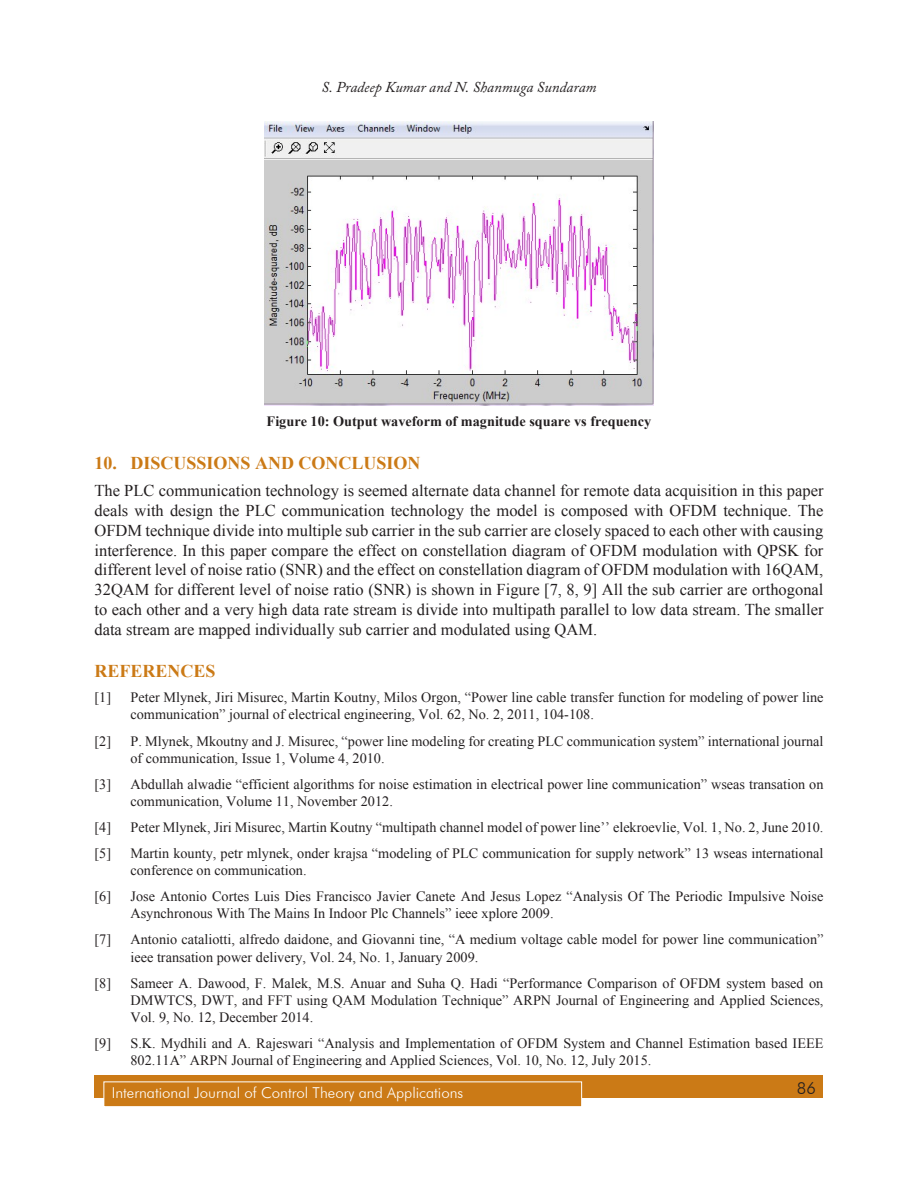
<style>
.page{position:relative;width:918px;height:1188px;background:#fff}
.page>*{position:absolute;margin:0;border:0;box-sizing:border-box;transform-origin:0 0}
.Subhead_1{font:700 18px "Times New Roman";color:#cb7a16}
.Subhead_a{font:700 18px "Times New Roman";color:#cb7a16}
.Body_text{font:16.5px/19.8px "Times New Roman";color:#231f20;text-align:justify}
.t1{font:300 16.5px "Futura BT";color:#231f20}
.t2{font:300 15px "Futura BT";color:#fff}
.t3{font:italic 15px "Adobe Caslon Pro";color:#231f20}
.References{font:14.25px/17.1px "Times New Roman";color:#231f20}
.t4{font:700 14.25px "Times New Roman";color:#231f20}
</style>
<div class="page">
<div style="left:94px;top:1076px;width:730px;height:22px;background:#cb7a16"></div>
<div style="left:104px;top:1082px;width:478px;height:25px;background:#cb7a16"></div>
<div style="left:104px;top:1082px;width:478px;height:25px;border:1px solid #fff"></div>
<img style="left:265px;top:122px;width:388px;height:283px">
<p class="t3" style="left:321px;top:78px;width:277px">S. Pradeep Kumar and N. Shanmuga Sundaram</p>
<p class="t4" style="left:267px;top:411px;width:386px">Figure 10: Output waveform of magnitude square vs frequency</p>
<p class="Subhead_1" style="left:94px;top:450px;width:328px">10. DISCUSSIONS AND CONCLUSION</p>
<p class="Body_text" style="left:94px;top:481px;width:731px">The PLC communication technology is seemed alternate data channel for remote data acquisition in this paper deals with design the PLC communication technology the model is composed with OFDM technique. The OFDM technique divide into multiple sub carrier in the sub carrier are closely spaced to each other with causing interference. In this paper compare the effect on constellation diagram of OFDM modulation with QPSK for different level of noise ratio (SNR) and the effect on constellation diagram of OFDM modulation with 16QAM, 32QAM for different level of noise ratio (SNR) is shown in Figure [7, 8, 9] All the sub carrier are orthogonal to each other and a very high data rate stream is divide into multipath parallel to low data stream. The smaller data stream are mapped individually sub carrier and modulated using QAM.</p>
<p class="Subhead_a" style="left:94px;top:659px;width:123px">REFERENCES</p>
<p class="References" style="left:94px;top:689px;width:18px">[1]</p>
<p class="References" style="left:130px;top:689px;width:695px">Peter Mlynek, Jiri Misurec, Martin Koutny, Milos Orgon, “Power line cable transfer function for modeling of power line communication” journal of electrical engineering, Vol. 62, No. 2, 2011, 104-108.</p>
<p class="References" style="left:94px;top:732px;width:18px">[2]</p>
<p class="References" style="left:130px;top:732px;width:695px">P. Mlynek, Mkoutny and J. Misurec, “power line modeling for creating PLC communication system” international journal of communication, Issue 1, Volume 4, 2010.</p>
<p class="References" style="left:94px;top:775px;width:18px">[3]</p>
<p class="References" style="left:130px;top:775px;width:694px">Abdullah alwadie “efficient algorithms for noise estimation in electrical power line communication” wseas transation on communication, Volume 11, November 2012.</p>
<p class="References" style="left:94px;top:818px;width:18px">[4]</p>
<p class="References" style="left:130px;top:818px;width:695px">Peter Mlynek, Jiri Misurec, Martin Koutny “multipath channel model of power line’’ elekroevlie, Vol. 1, No. 2, June 2010.</p>
<p class="References" style="left:94px;top:844px;width:18px">[5]</p>
<p class="References" style="left:130px;top:844px;width:694px">Martin kounty, petr mlynek, onder krajsa “modeling of PLC communication for supply network” 13 wseas international conference on communication.</p>
<p class="References" style="left:94px;top:888px;width:18px">[6]</p>
<p class="References" style="left:130px;top:888px;width:694px">Jose Antonio Cortes Luis Dies Francisco Javier Canete And Jesus Lopez “Analysis Of The Periodic Impulsive Noise<br>Asynchronous With The Mains In Indoor Plc Channels” ieee xplore 2009.</p>
<p class="References" style="left:94px;top:931px;width:18px">[7]</p>
<p class="References" style="left:130px;top:931px;width:695px">Antonio cataliotti, alfredo daidone, and Giovanni tine, “A medium voltage cable model for power line communication” ieee transation power delivery, Vol. 24, No. 1, January 2009.</p>
<p class="References" style="left:94px;top:974px;width:18px">[8]</p>
<p class="References" style="left:130px;top:974px;width:694px;text-align:justify">Sameer A. Dawood, F. Malek, M.S. Anuar and Suha Q. Hadi “Performance Comparison of OFDM system based on DMWTCS, DWT, and FFT using QAM Modulation Technique” ARPN Journal of Engineering and Applied Sciences, Vol. 9, No. 12, December 2014.</p>
<p class="References" style="left:94px;top:1034px;width:18px">[9]</p>
<p class="References" style="left:130px;top:1034px;width:695px">S.K. Mydhili and A. Rajeswari “Analysis and Implementation of OFDM System and Channel Estimation based IEEE<br>802.11A” ARPN Journal of Engineering and Applied Sciences, Vol. 10, No. 12, July 2015.</p>
<p class="t2" style="left:112px;top:1084px;width:353px">International Journal of Control Theory and Applications</p>
<p class="t1" style="left:797px;top:1078px;width:21px">86</p>
</div>
